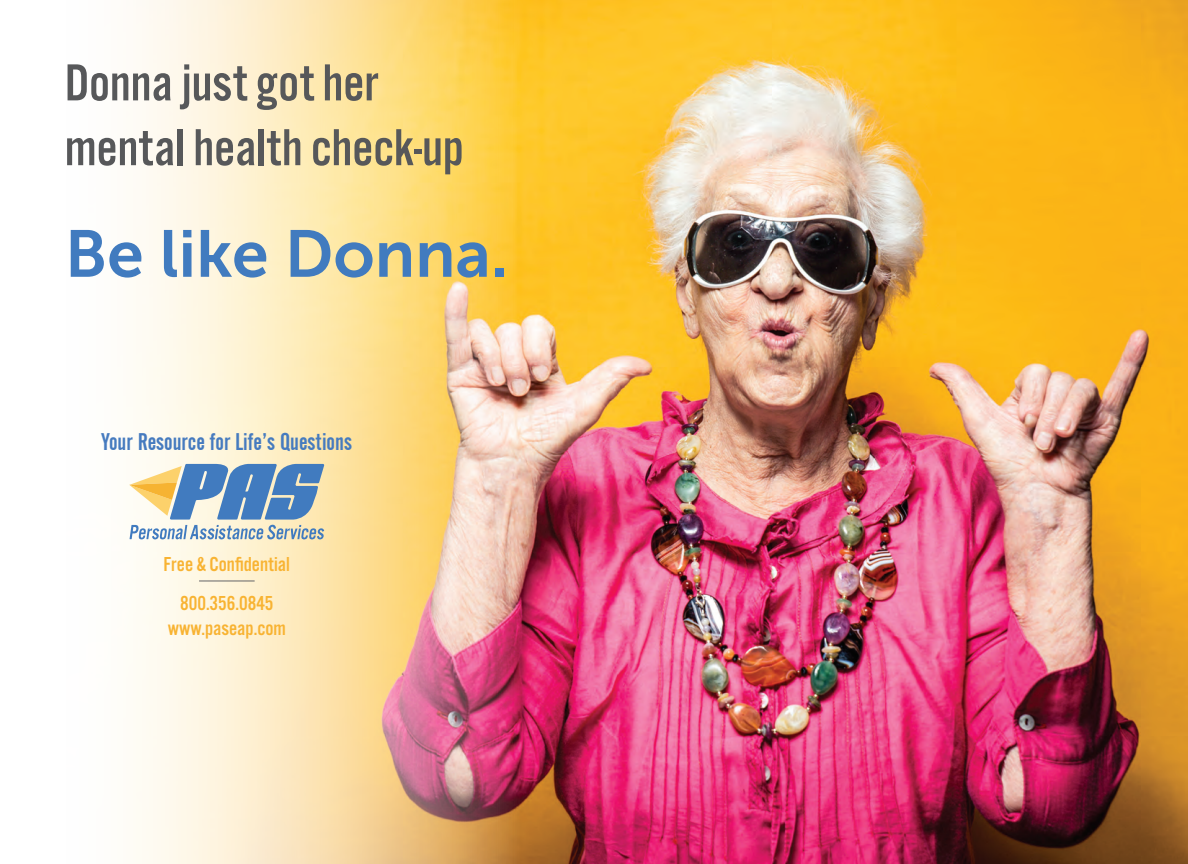
<style>
.page{position:relative;width:1188px;height:864px;background:#fff}
.page>*{position:absolute;margin:0;border:0;box-sizing:border-box;transform-origin:0 0}
.t1{font:66px "Museo Sans 700";color:#417bbf}
.t2{font:54px/64.8px "Alternate Got No 3 D";color:#57585a}
.t3{font:24px "Alternate Gothic No 2 BT";color:#467bbf}
.t4{font:21px/38.7px "Alternate Got No 3 D";color:#f8b332;text-align:center}
</style>
<div class="page">
<img style="left:129px;top:0;width:1059px;height:864px">
<svg style="left:129px;top:464px;width:195px;height:75px;background:#9eb3c2"></svg>
<hr style="left:199px;top:581px;width:56px;height:1px;background:#636366">
<h2 class="t2" style="left:65px;top:52px;width:401px">Donna just got her mental health check-up</h2>
<h1 class="t1" style="left:65px;top:217px;width:444px">Be like Donna.</h1>
<p class="t3" style="left:102px;top:429px;width:252px">Your Resource for Life’s Questions</p>
<p class="t4" style="left:164px;top:545px;width:128px">Free &amp; Confidential<br>800.356.0845</p>
<p class="t4" style="left:168px;top:609px;width:120px">www.paseap.com</p>
</div>
